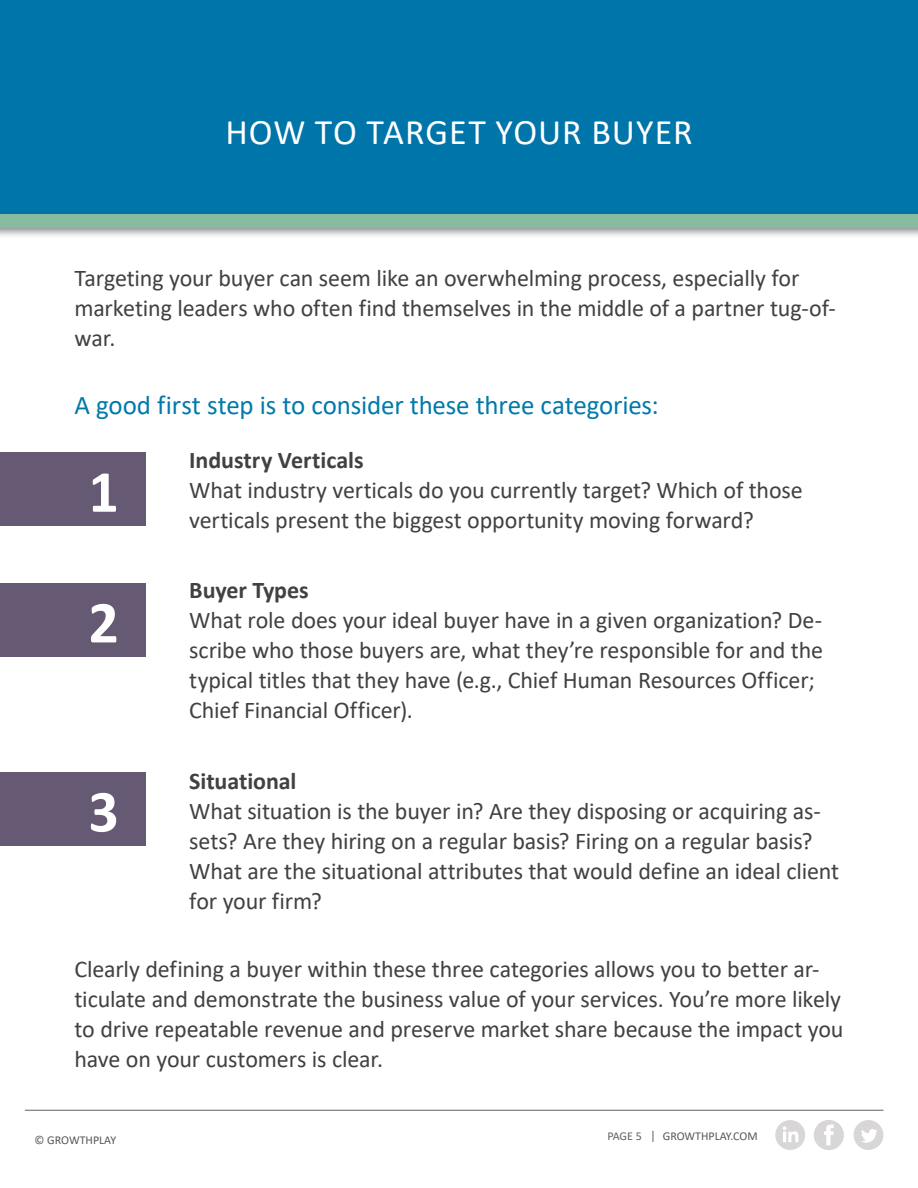
<style>
.page{position:relative;width:918px;height:1188px;background:#fff}
.page>*{position:absolute;margin:0;border:0;box-sizing:border-box;transform-origin:0 0}
.t1{font:700 60px/130.6px "Calibri";color:#fff}
.t2{font:36px "Calibri";letter-spacing:.025em;color:#fff}
.t3{font:27px "Calibri";letter-spacing:-.005em;color:#007aab}
.t4{font:24px/30px "Calibri";letter-spacing:-.01em;color:#414042}
.t5{font:700 24px "Calibri";letter-spacing:-.005em;color:#414042}
.t6{font:12px "Calibri";color:#55565a}
.t7{font:12px "Calibri";color:#5f6062}
</style>
<div class="page">
<div style="left:0;top:0;width:918px;height:219px;background:#0075a9"></div>
<div style="left:0;top:209px;width:918px;height:30px;background:#55565a;opacity:.75"></div>
<div style="left:0;top:214px;width:918px;height:13px;background:#87bb9f"></div>
<hr style="left:25px;top:1110px;width:858px;height:1px;background:#5f6062">
<svg style="left:814px;top:1120px;width:30px;height:30px"></svg>
<svg style="left:775px;top:1120px;width:30px;height:30px"></svg>
<svg style="left:854px;top:1120px;width:29px;height:30px"></svg>
<div style="left:0;top:453px;width:146px;height:73px;background:#665973"></div>
<div style="left:0;top:583px;width:146px;height:74px;background:#665973"></div>
<div style="left:0;top:772px;width:146px;height:74px;background:#665973"></div>
<h2 class="t2" style="left:225px;top:107px;width:469px">HOW TO TARGET YOUR BUYER</h2>
<p class="t4" style="left:75px;top:262px;width:763px">Targeting your buyer can seem like an overwhelming process, especially for marketing leaders who often find themselves in the middle of a partner tug-of&shy;war.</p>
<p class="t3" style="left:75px;top:386px;width:586px">A good first step is to consider these three categories:</p>
<p class="t5" style="left:189px;top:443px;width:176px">Industry Verticals</p>
<p class="t4" style="left:189px;top:474px;width:615px">What industry verticals do you currently target? Which of those verticals present the biggest opportunity moving forward?</p>
<h1 class="t1" style="left:88px;top:426px;width:32px">1<br>2</h1>
<p class="t5" style="left:189px;top:574px;width:121px">Buyer Types</p>
<p class="t4" style="left:189px;top:605px;width:635px">What role does your ideal buyer have in a given organization? De&shy;scribe who those buyers are, what they’re responsible for and the typical titles that they have (e.g., Chief Human Resources Officer; Chief Financial Officer).</p>
<h1 class="t1" style="left:88px;top:745px;width:32px">3</h1>
<p class="t5" style="left:189px;top:764px;width:109px">Situational</p>
<p class="t4" style="left:189px;top:795px;width:651px">What situation is the buyer in? Are they disposing or acquiring as&shy;sets? Are they hiring on a regular basis? Firing on a regular basis?<br>What are the situational attributes that would define an ideal client for your firm?</p>
<p class="t4" style="left:75px;top:953px;width:770px">Clearly defining a buyer within these three categories allows you to better ar&shy;ticulate and demonstrate the business value of your services. You’re more likely to drive repeatable revenue and preserve market share because the impact you have on your customers is clear.</p>
<p class="t6" style="left:35px;top:1132px;width:83px">© GROWTHPLAY</p>
<p class="t7" style="left:607px;top:1127px;width:36px">PAGE 5</p>
<p class="t6" style="left:663px;top:1127px;width:96px">GROWTHPLAY.COM</p>
</div>
